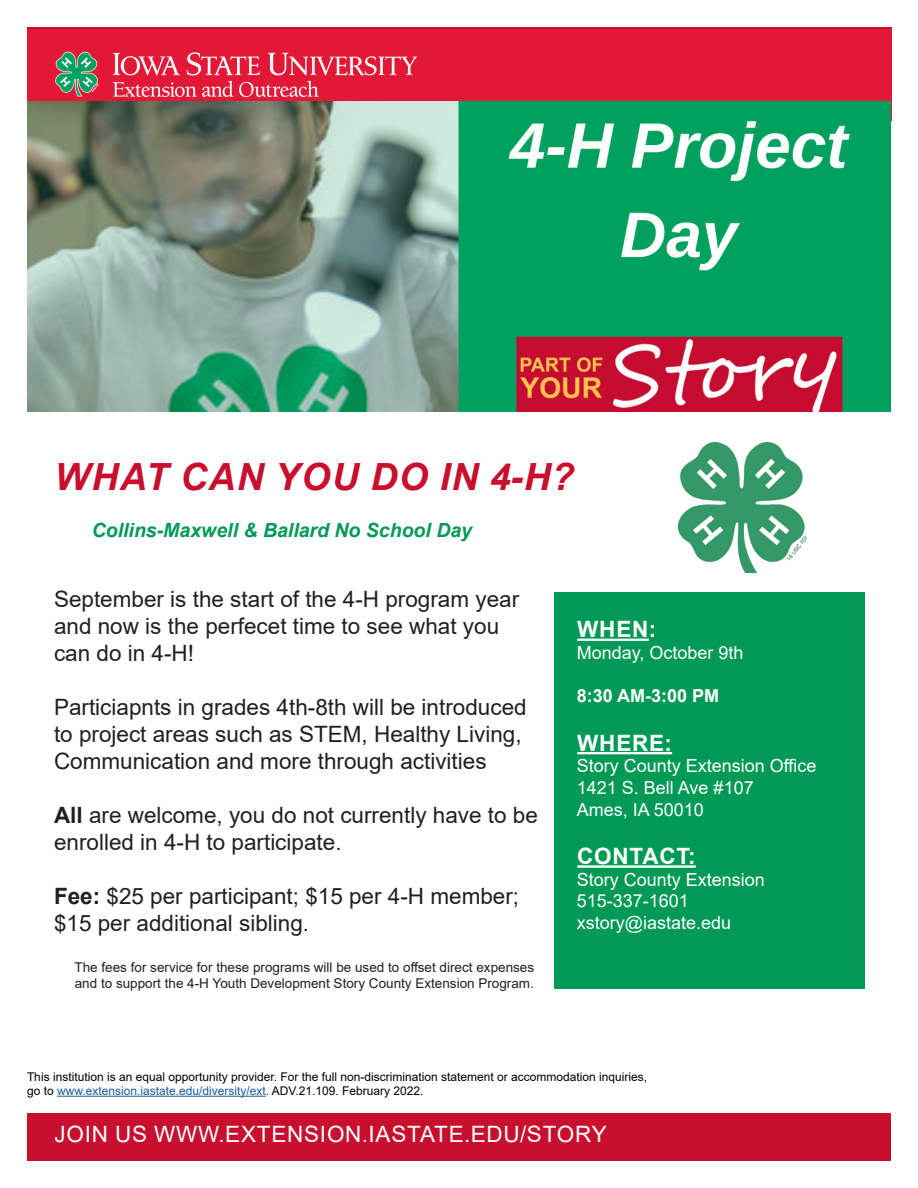
<style>
.page{position:relative;width:918px;height:1188px;background:#fff}
.page>*{position:absolute;margin:0;border:0;box-sizing:border-box;transform-origin:0 0}
.Heading_1_-_Title{font:italic 700 37.5px "Arial";letter-spacing:.035em;color:#c8102e}
.Body_Text{font:22.5px/27px "Arial";color:#231f20}
.URL{font:22.5px "Arial";letter-spacing:.035em;color:#fff}
.Header_3_-_White{font:700 22.5px "Arial";letter-spacing:.035em;color:#fff}
.Heading_2_-_Dates{font:italic 700 19.5px "Arial";color:#009a56}
.Body_Text_-_White{font:18px "Arial";color:#fff}
.Header_3_-_White-2{font:18px "Arial";color:#fff}
.t1{font:700 18px "Arial";color:#fff}
.t2{font:13.5px/16.2px "Arial";color:#231f20}
.Justice_Statement{font:12px/14.4px "Arial";color:#000}
.s1{font-weight:700}
.s2{color:#175d9e}
</style>
<div class="page">
<div style="left:27px;top:27px;width:865px;height:94px;background:#c8102e"></div>
<img style="left:27px;top:29px;width:865px;height:89px">
<div style="left:27px;top:1114px;width:864px;height:47px;background:#c8102e"></div>
<hr style="left:57px;top:1096px;width:209px;height:1px;background:#175d9e">
<img style="left:27px;top:102px;width:864px;height:309px">
<div style="left:554px;top:592px;width:311px;height:396px;background:#009a56"></div>
<hr style="left:577px;top:639px;width:72px;height:2px;background:#fff">
<hr style="left:577px;top:752px;width:95px;height:2px;background:#fff">
<hr style="left:577px;top:865px;width:119px;height:3px;background:#fff">
<img style="left:679px;top:443px;width:127px;height:129px">
<p class="Heading_1_-_Title" style="left:55px;top:452px;width:521px">WHAT CAN YOU DO IN 4-H?</p>
<p class="Heading_2_-_Dates" style="left:92px;top:517px;width:382px">Collins-Maxwell &amp; Ballard No School Day</p>
<p class="Body_Text" style="left:54px;top:586px;width:467px">September is the start of the 4-H program year and now is the perfecet time to see what you can do in 4-H!</p>
<p class="Body_Text" style="left:54px;top:694px;width:474px">Particiapnts in grades 4th-8th will be introduced to project areas such as STEM, Healthy Living,<br>Communication and more through activities</p>
<p class="Body_Text" style="left:54px;top:802px;width:485px"><span class="s1">All</span> are welcome, you do not currently have to be enrolled in 4-H to participate.</p>
<p class="Body_Text" style="left:54px;top:883px;width:467px"><span class="s1">Fee:</span> $25 per participant; $15 per 4-H member; $15 per additional sibling.</p>
<p class="t2" style="left:75px;top:959px;width:461px">The fees for service for these programs will be used to offset direct expenses and to support the 4-H Youth Development Story County Extension Program.</p>
<p class="Header_3_-_White" style="left:577px;top:614px;width:81px">WHEN:</p>
<p class="Header_3_-_White-2" style="left:577px;top:640px;width:168px">Monday, October 9th</p>
<p class="t1" style="left:577px;top:683px;width:144px">8:30 AM-3:00 PM</p>
<p class="Header_3_-_White" style="left:577px;top:727px;width:96px">WHERE:</p>
<p class="Header_3_-_White-2" style="left:577px;top:754px;width:241px">Story County Extension Office</p>
<p class="Body_Text_-_White" style="left:577px;top:775px;width:178px">1421 S. Bell Ave #107</p>
<p class="Body_Text_-_White" style="left:577px;top:797px;width:129px">Ames, IA 50010</p>
<p class="Header_3_-_White" style="left:577px;top:840px;width:120px">CONTACT:</p>
<p class="Body_Text_-_White" style="left:577px;top:867px;width:190px">Story County Extension</p>
<p class="Body_Text_-_White" style="left:577px;top:889px;width:114px">515-337-1601</p>
<p class="Body_Text_-_White" style="left:577px;top:910px;width:156px">xstory@iastate.edu</p>
<p class="Justice_Statement" style="left:27px;top:1069px;width:622px">This institution is an equal opportunity provider. For the full non-discrimination statement or accommodation inquiries, go to <span class="s2">www.extension.iastate.edu/diversity/ext</span>. ADV.21.109. February 2022.</p>
<p class="URL" style="left:54px;top:1119px;width:554px">JOIN US WWW.EXTENSION.IASTATE.EDU/STORY</p>
</div>
